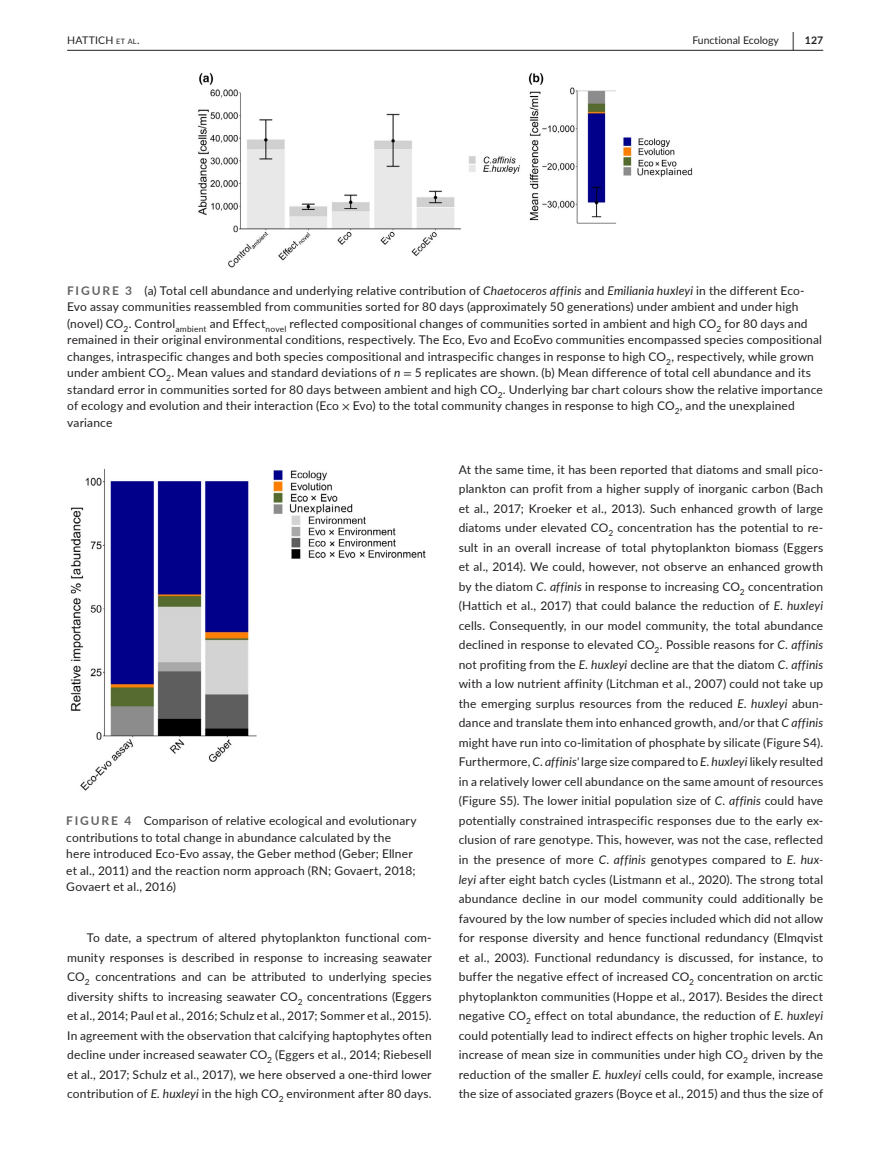
<style>
.page{position:relative;width:893px;height:1174px;background:#fff}
.page>*{position:absolute;margin:0;border:0;box-sizing:border-box;transform-origin:0 0}
.t1{font:700 19.5px "Lato";color:#231f20;scale:.48 1}
.t2{font:12px/19.5px "Lato";letter-spacing:.015em;color:#231f20;text-align:justify}
.t3{font:10.5px "Lato";color:#231f20}
.t4{font:10.5px "Lato";letter-spacing:.02em;color:#231f20}
.t5{font:700 10.5px "Lato";color:#231f20}
.s1{font-size:7.35px}
.s2{font-weight:700;color:#636366}
.s3{font-style:italic}
.s4{font-family:"STIX"}
</style>
<div class="page">
<hr style="left:67px;top:50px;width:756px;height:1px;background:#231f20">
<img style="left:198px;top:73px;width:495px;height:195px">
<img style="left:70px;top:468px;width:356px;height:323px">
<h1 class="t1" style="left:792px;top:25px;width:7px">|</h1>
<p class="t4" style="left:67px;top:33px;width:74px">HATTICH <span class="s1">et al</span>.</p>
<p class="t3" style="left:692px;top:33px;width:88px">Functional Ecology</p>
<p class="t5" style="left:805px;top:33px;width:20px">127</p>
<p class="t2" style="left:67px;top:282px;width:757px;line-height:16.5px;text-align:left"><span class="s2">FIGURE 3</span> (a) Total cell abundance and underlying relative contribution of <span class="s3">Chaetoceros affinis</span> and <span class="s3">Emiliania huxleyi</span> in the different Eco-Evo assay communities reassembled from communities sorted for 80 days (approximately 50 generations) under ambient and under high (novel) CO<sub>2</sub>. Control<sub>ambient</sub> and Effect<sub>novel</sub> reflected compositional changes of communities sorted in ambient and high CO<sub>2</sub> for 80 days and remained in their original environmental conditions, respectively. The Eco, Evo and EcoEvo communities encompassed species compositional changes, intraspecific changes and both species compositional and intraspecific changes in response to high CO<sub>2</sub>, respectively, while grown under ambient CO<sub>2</sub>. Mean values and standard deviations of <span class="s3">n</span> <span class="s4">=</span> 5 replicates are shown. (b) Mean difference of total cell abundance and its standard error in communities sorted for 80 days between ambient and high CO<sub>2</sub>. Underlying bar chart colours show the relative importance of ecology and evolution and their interaction (Eco <span class="s4">×</span> Evo) to the total community changes in response to high CO<sub>2</sub>, and the unexplained variance</p>
<p class="t2" style="left:66px;top:812px;width:352px;line-height:16.5px;text-align:left"><span class="s2">FIGURE 4</span> Comparison of relative ecological and evolutionary contributions to total change in abundance calculated by the here introduced Eco-Evo assay, the Geber method (Geber; Ellner et al., 2011) and the reaction norm approach (RN; Govaert, 2018; Govaert et al., 2016)</p>
<p class="t2" style="left:67px;top:927px;width:366px;text-indent:20px">To date, a spectrum of altered phytoplankton functional com&shy;munity responses is described in response to increasing seawater CO<sub>2</sub> concentrations and can be attributed to underlying species diversity shifts to increasing seawater CO<sub>2</sub> concentrations (Eggers et al., 2014; Paul et al., 2016; Schulz et al., 2017; Sommer et al., 2015).<br>In agreement with the observation that calcifying haptophytes often decline under increased seawater CO<sub>2</sub> (Eggers et al., 2014; Riebesell et al., 2017; Schulz et al., 2017), we here observed a one-third lower contribution of <span class="s3">E. huxleyi</span> in the high CO<sub>2</sub> environment after 80 days.</p>
<p class="t2" style="left:459px;top:459px;width:366px">At the same time, it has been reported that diatoms and small pico&shy;plankton can profit from a higher supply of inorganic carbon (Bach et al., 2017; Kroeker et al., 2013). Such enhanced growth of large diatoms under elevated CO<sub>2</sub> concentration has the potential to re&shy;sult in an overall increase of total phytoplankton biomass (Eggers et al., 2014). We could, however, not observe an enhanced growth by the diatom <span class="s3">C. affinis</span> in response to increasing CO<sub>2</sub> concentration (Hattich et al., 2017) that could balance the reduction of <span class="s3">E. huxleyi </span>cells. Consequently, in our model community, the total abundance declined in response to elevated CO<sub>2</sub>. Possible reasons for <span class="s3">C. affinis </span>not profiting from the <span class="s3">E. huxleyi</span> decline are that the diatom <span class="s3">C. affinis </span>with a low nutrient affinity (Litchman et al., 2007) could not take up the emerging surplus resources from the reduced <span class="s3">E. huxleyi</span> abun&shy;dance and translate them into enhanced growth, and/or that <span class="s3">C affinis </span>might have run into co-limitation of phosphate by silicate (Figure S4).<br>Furthermore, <span class="s3">C. affinis'</span> large size compared to <span class="s3">E. huxleyi</span> likely resulted in a relatively lower cell abundance on the same amount of resources (Figure S5). The lower initial population size of <span class="s3">C. affinis</span> could have potentially constrained intraspecific responses due to the early ex&shy;clusion of rare genotype. This, however, was not the case, reflected in the presence of more <span class="s3">C. affinis</span> genotypes compared to <span class="s3">E. hux&shy;leyi</span> after eight batch cycles (Listmann et al., 2020). The strong total abundance decline in our model community could additionally be favoured by the low number of species included which did not allow for response diversity and hence functional redundancy (Elmqvist et al., 2003). Functional redundancy is discussed, for instance, to buffer the negative effect of increased CO<sub>2</sub> concentration on arctic phytoplankton communities (Hoppe et al., 2017). Besides the direct negative CO<sub>2</sub> effect on total abundance, the reduction of <span class="s3">E. huxleyi </span>could potentially lead to indirect effects on higher trophic levels. An increase of mean size in communities under high CO<sub>2</sub> driven by the reduction of the smaller <span class="s3">E. huxleyi</span> cells could, for example, increase the size of associated grazers (Boyce et al., 2015) and thus the size of</p>
</div>
